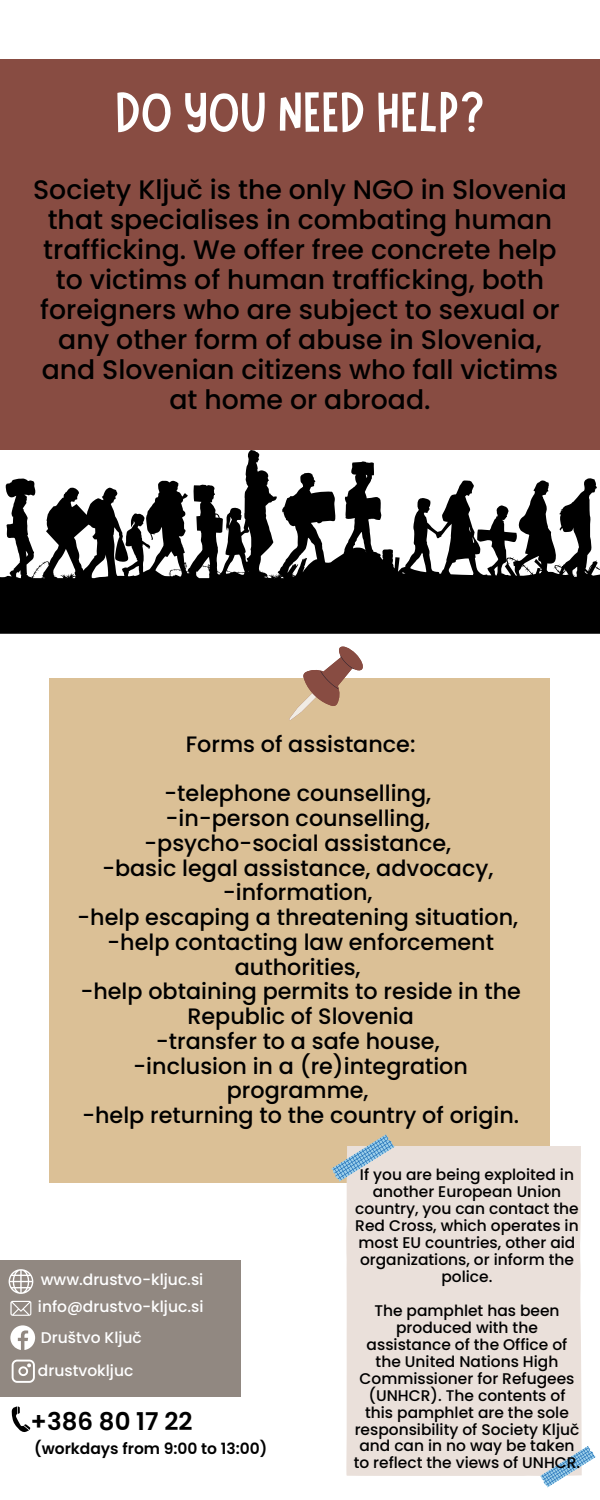
<style>
.page{position:relative;width:600px;height:1500px;background:#fff}
.page>*{position:absolute;margin:0;border:0;box-sizing:border-box;transform-origin:0 0}
.t1{font:56.7px "Marykate";color:#fff}
.t2{font:500 26.8px/30px "Poppins";color:#000;text-align:center}
.t3{font:600 24.5px "Poppins";color:#000}
.t4{font:500 22.3px/24.8px "Poppins";color:#000;text-align:center}
.t5{font:500 15.5px/26.8px "Poppins";color:#fff}
.t6{font:600 15.5px "Poppins";color:#000}
.t7{font:500 15.4px/17px "Poppins";color:#000;text-align:center}
</style>
<div class="page">
<svg style="left:0;top:450px;width:600px;height:184px;fill:#000"></svg>
<div style="left:50px;top:678px;width:500px;height:505px;background:#dbc096"></div>
<div style="left:0;top:60px;width:600px;height:390px;background:#884c42"></div>
<svg style="left:289px;top:646px;width:74px;height:74px"></svg>
<div style="left:0;top:1261px;width:240px;height:136px;background:#918881"></div>
<svg style="left:9px;top:1269px;width:24px;height:25px"></svg>
<svg style="left:10px;top:1301px;width:21px;height:15px"></svg>
<svg style="left:12px;top:1406px;width:18px;height:26px"></svg>
<svg style="left:10px;top:1325px;width:25px;height:25px"></svg>
<svg style="left:12px;top:1360px;width:23px;height:23px"></svg>
<div style="left:346px;top:1147px;width:236px;height:329px;background:#eae0da"></div>
<div style="left:356px;top:1162px;width:217px;height:277px;background:#eae0da"></div>
<svg style="left:331px;top:1134px;width:64px;height:48px"></svg>
<svg style="left:539px;top:1445px;width:57px;height:43px"></svg>
<h1 class="t1" style="left:115px;top:75px;width:371px">DO YOU NEED HELP?</h1>
<p class="t2" style="left:33px;top:175px;width:535px">Society Ključ is the only NGO in Slovenia that specialises in combating human trafficking. We offer free concrete help to victims of human trafficking, both foreigners who are subject to sexual or any other form of abuse in Slovenia, and Slovenian citizens who fall victims at home or abroad.</p>
<h3 class="t4" style="left:186px;top:732px;width:231px">Forms of assistance:</h3>
<p class="t4" style="left:77px;top:781px;width:445px">-telephone counselling,<br>-in-person counselling, -psycho-social assistance,<br>-basic legal assistance, advocacy, -information,<br>-help escaping a threatening situation, -help contacting law enforcement authorities,<br>-help obtaining permits to reside in the<br>Republic of Slovenia<br>-transfer to a safe house,<br>-inclusion in a (re)integration programme,<br>-help returning to the country of origin.</p>
<p class="t5" style="left:38px;top:1266px;width:167px">www.drustvo-kljuc.si info@drustvo-kljuc.si</p>
<p class="t5" style="left:38px;top:1321px;width:106px;line-height:33px">Društvo Ključ drustvokljuc</p>
<h3 class="t3" style="left:31px;top:1404px;width:163px">+386 80 17 22</h3>
<p class="t6" style="left:34px;top:1438px;width:235px">(workdays from 9:00 to 13:00)</p>
<p class="t7" style="left:355px;top:1166px;width:225px">If you are being exploited in another European Union country, you can contact the<br>Red Cross, which operates in most EU countries, other aid organizations, or inform the police.</p>
<p class="t7" style="left:354px;top:1302px;width:228px">The pamphlet has been produced with the assistance of the Office of the United Nations High<br>Commissioner for Refugees (UNHCR). The contents of this pamphlet are the sole responsibility of Society Ključ and can in no way be taken to reflect the views of UNHCR.</p>
</div>
